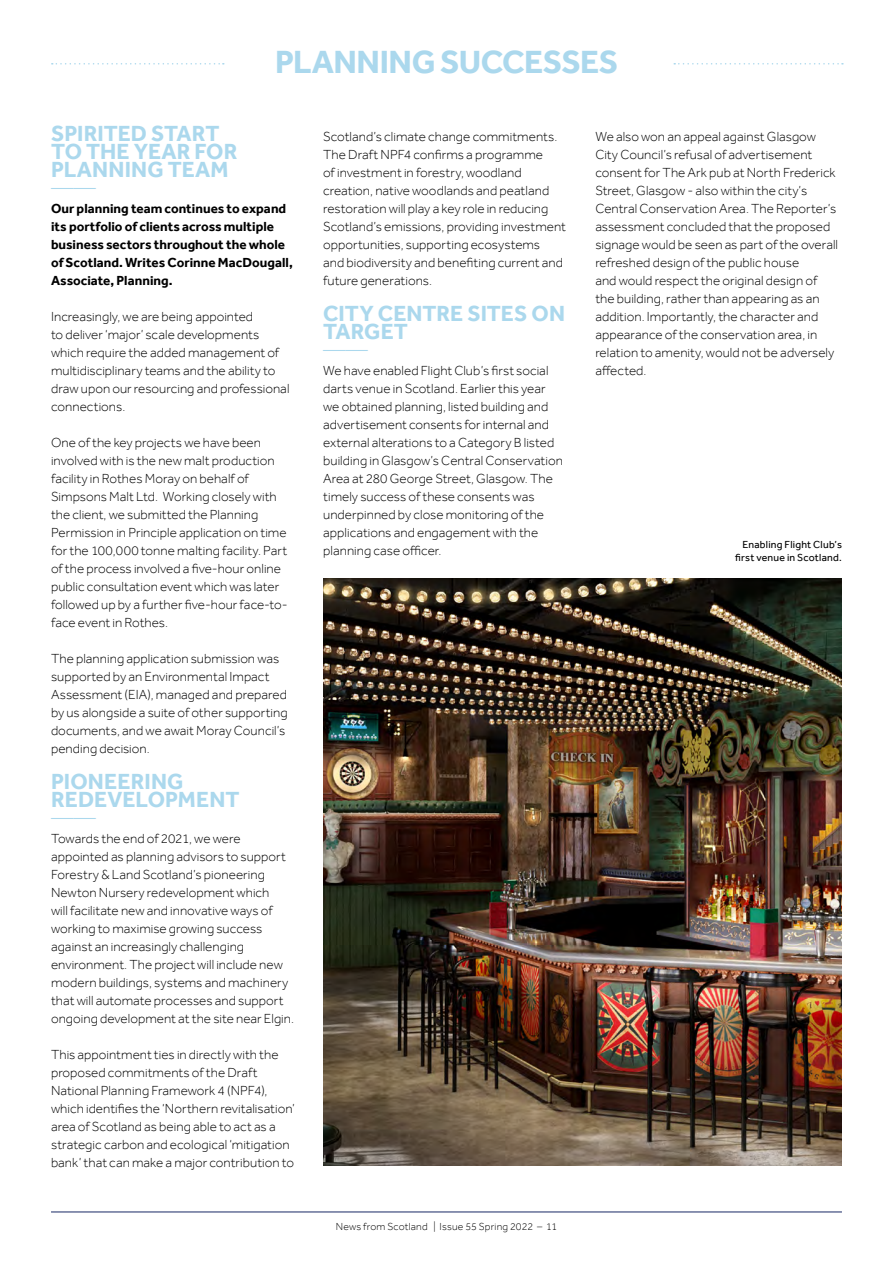
<style>
.page{position:relative;width:893px;height:1263px;background:#fff}
.page>*{position:absolute;margin:0;border:0;box-sizing:border-box;transform-origin:0 0}
.t1{font:700 33px "Effra";letter-spacing:-.015em;color:#abd8ed}
.t2{font:700 22.5px/18px "Effra";letter-spacing:.005em;color:#abd8ed}
.t3{font:300 22.5px "Effra";color:#abd8ed}
.t4{font:300 13.5px/18px "Effra";letter-spacing:.005em;color:#000}
.t5{font:700 13.5px/18px "Effra";color:#000}
.t6{font:10.5px/12.6px "Effra";letter-spacing:.025em;color:#000;text-align:right}
.t7{font:300 10.5px "Effra";letter-spacing:.02em;color:#000}
</style>
<div class="page">
<hr style="left:51px;top:1212px;width:791px;height:1px;background:#182865">
<svg style="left:52px;top:63px;width:172px;height:2px"></svg>
<svg style="left:674px;top:63px;width:169px;height:2px"></svg>
<img style="left:323px;top:578px;width:519px;height:587px">
<h1 class="t1" style="left:275px;top:42px;width:345px">PLANNING SUCCESSES</h1>
<h2 class="t2" style="left:51px;top:124px;width:188px">SPIRITED START<br>TO THE YEAR FOR<br>PLANNING TEAM</h2>
<h2 class="t3" style="left:51px;top:174px;width:46px">――</h2>
<p class="t5" style="left:51px;top:199px;width:243px">Our planning team continues to expand its portfolio of clients across multiple business sectors throughout the whole of Scotland. Writes Corinne MacDougall, Associate, Planning.</p>
<p class="t4" style="left:51px;top:307px;width:240px">Increasingly, we are being appointed<br>to deliver ‘major’ scale developments which require the added management of multidisciplinary teams and the ability to draw upon our resourcing and professional connections.</p>
<p class="t4" style="left:51px;top:433px;width:238px">One of the key projects we have been involved with is the new malt production facility in Rothes Moray on behalf of Simpsons Malt Ltd. Working closely with the client, we submitted the Planning Permission in Principle application on time for the 100,000 tonne malting facility. Part of the process involved a five-hour online public consultation event which was later followed up by a further five-hour face-to&shy;face event in Rothes.</p>
<p class="t4" style="left:51px;top:649px;width:238px">The planning application submission was supported by an Environmental Impact Assessment (EIA), managed and prepared by us alongside a suite of other supporting documents, and we await Moray Council’s pending decision.</p>
<h2 class="t2" style="left:51px;top:772px;width:190px">PIONEERING<br>REDEVELOPMENT</h2>
<h2 class="t3" style="left:51px;top:804px;width:46px">――</h2>
<p class="t4" style="left:51px;top:829px;width:245px">Towards the end of 2021, we were appointed as planning advisors to support Forestry &amp; Land Scotland’s pioneering Newton Nursery redevelopment which<br>will facilitate new and innovative ways of working to maximise growing success against an increasingly challenging environment. The project will include new modern buildings, systems and machinery that will automate processes and support ongoing development at the site near Elgin.</p>
<p class="t4" style="left:51px;top:1045px;width:245px">This appointment ties in directly with the proposed commitments of the Draft National Planning Framework 4 (NPF4), which identifies the ‘Northern revitalisation’ area of Scotland as being able to act as a strategic carbon and ecological ‘mitigation bank’ that can make a major contribution to</p>
<p class="t4" style="left:323px;top:127px;width:244px">Scotland’s climate change commitments.<br>The Draft NPF4 confirms a programme<br>of investment in forestry, woodland creation, native woodlands and peatland restoration will play a key role in reducing Scotland’s emissions, providing investment opportunities, supporting ecosystems<br>and biodiversity and benefiting current and future generations.</p>
<h2 class="t2" style="left:323px;top:304px;width:243px">CITY CENTRE SITES ON<br>TARGET</h2>
<h2 class="t3" style="left:323px;top:336px;width:46px">――</h2>
<p class="t4" style="left:323px;top:361px;width:241px">We have enabled Flight Club’s first social darts venue in Scotland. Earlier this year we obtained planning, listed building and advertisement consents for internal and external alterations to a Category B listed building in Glasgow’s Central Conservation Area at 280 George Street, Glasgow. The timely success of these consents was underpinned by close monitoring of the applications and engagement with the planning case officer.</p>
<p class="t7" style="left:336px;top:1220px;width:223px">News from Scotland | Issue 55 Spring 2022 – 11</p>
<p class="t4" style="left:595px;top:127px;width:244px">We also won an appeal against Glasgow City Council’s refusal of advertisement consent for The Ark pub at North Frederick Street, Glasgow - also within the city’s Central Conservation Area. The Reporter’s assessment concluded that the proposed signage would be seen as part of the overall refreshed design of the public house<br>and would respect the original design of the building, rather than appearing as an addition. Importantly, the character and appearance of the conservation area, in relation to amenity, would not be adversely affected.</p>
<p class="t6" style="left:735px;top:538px;width:108px">Enabling Flight Club’s first venue in Scotland.</p>
</div>
